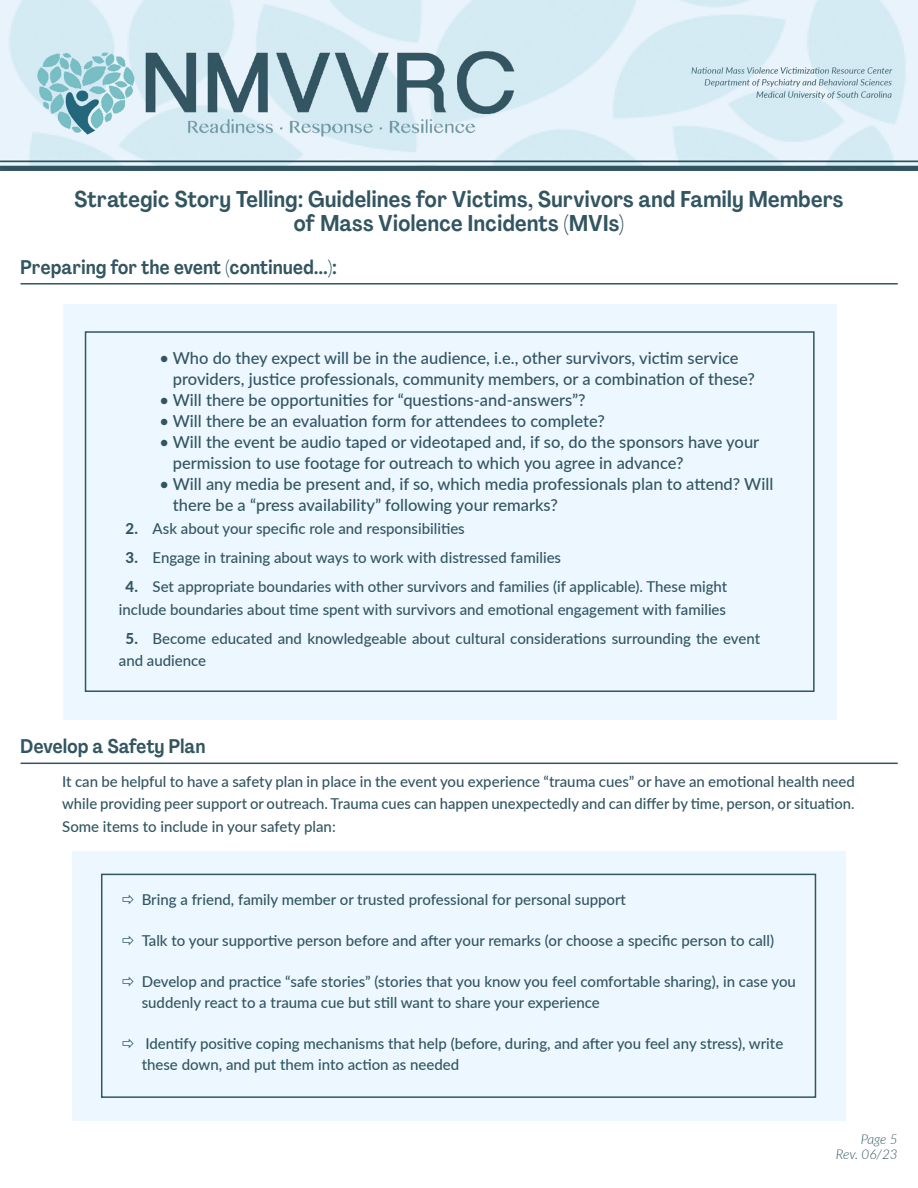
<style>
.page{position:relative;width:918px;height:1188px;background:#fff}
.page>*{position:absolute;margin:0;border:0;box-sizing:border-box;transform-origin:0 0}
.Tip_Sheet_Title{font:700 22.5px/24px "Agrandir Text";letter-spacing:-.01em;color:#325561;text-align:center;scale:.96 1}
.Sections{font:700 19.5px "Agrandir Text";letter-spacing:-.01em;color:#325561;scale:.95 1}
.t1{font:500 16.5px/21px "Lato";color:#325561}
.Tip_Sheet_Body_Copy{font:500 15px/22.5px "Lato";color:#325561}
.Tip_Sheet_Body_Copy-2{font:italic 300 13.5px "Lato";letter-spacing:-.005em;color:#325561}
.s1{font-weight:800}
</style>
<div class="page">
<img style="left:0;top:0;width:918px;height:171px">
<hr style="left:21px;top:283px;width:877px;height:2px;background:#325561">
<div style="left:63px;top:304px;width:773px;height:415px;background:#ecf7ff"></div>
<div style="left:85px;top:331px;width:730px;height:361px;border:2px solid #325561"></div>
<hr style="left:21px;top:763px;width:877px;height:1px;background:#325561">
<div style="left:72px;top:851px;width:774px;height:269px;background:#ecf7ff"></div>
<div style="left:101px;top:874px;width:715px;height:224px;border:2px solid #325561"></div>
<p class="Tip_Sheet_Title" style="left:74px;top:187px;width:803px">Strategic Story Telling: Guidelines for Victims, Survivors and Family Members of Mass Violence Incidents (MVIs)</p>
<p class="Sections" style="left:20px;top:255px;width:335px">Preparing for the event (continued...):</p>
<p class="t1" style="left:173px;top:347px;width:584px;text-indent:-14px">• Who do they expect will be in the audience, i.e., other survivors, victim service providers, justice professionals, community members, or a combination of these?</p>
<p class="t1" style="left:159px;top:389px;width:428px">• Will there be opportunities for “questions-and-answers”?</p>
<p class="t1" style="left:159px;top:410px;width:447px">• Will there be an evaluation form for attendees to complete?</p>
<p class="t1" style="left:173px;top:431px;width:588px;text-indent:-14px">• Will the event be audio taped or videotaped and, if so, do the sponsors have your permission to use footage for outreach to which you agree in advance?</p>
<p class="t1" style="left:173px;top:473px;width:602px;text-indent:-14px">• Will any media be present and, if so, which media professionals plan to attend? Will there be a “press availability” following your remarks?</p>
<p class="Tip_Sheet_Body_Copy" style="left:126px;top:516px;width:341px"><span class="s1">2.</span> Ask about your specific role and responsibilities</p>
<p class="Tip_Sheet_Body_Copy" style="left:126px;top:546px;width:437px"><span class="s1">3.</span> Engage in training about ways to work with distressed families</p>
<p class="Tip_Sheet_Body_Copy" style="left:119px;top:575px;width:610px;text-align:center"><span class="s1">4.</span> Set appropriate boundaries with other survivors and families (if applicable). These might include boundaries about time spent with survivors and emotional engagement with families</p>
<p class="Tip_Sheet_Body_Copy" style="left:119px;top:627px;width:643px;text-indent:7px"><span class="s1">5.</span> Become educated and knowledgeable about cultural considerations surrounding the event and audience</p>
<p class="Sections" style="left:20px;top:734px;width:197px">Develop a Safety Plan</p>
<p class="Tip_Sheet_Body_Copy" style="left:62px;top:770px;width:794px;text-align:justify">It can be helpful to have a safety plan in place in the event you experience “trauma cues” or have an emotional health need while providing peer support or outreach. Trauma cues can happen unexpectedly and can differ by time, person, or situation.<br>Some items to include in your safety plan:</p>
<p class="Tip_Sheet_Body_Copy" style="left:142px;top:887px;width:486px">Bring a friend, family member or trusted professional for personal support</p>
<p class="Tip_Sheet_Body_Copy" style="left:142px;top:929px;width:634px">Talk to your supportive person before and after your remarks (or choose a specific person to call)</p>
<p class="Tip_Sheet_Body_Copy" style="left:142px;top:971px;width:656px;line-height:21px">Develop and practice “safe stories” (stories that you know you feel comfortable sharing), in case you suddenly react to a trauma cue but still want to share your experience</p>
<p class="Tip_Sheet_Body_Copy" style="left:142px;top:1033px;width:643px;line-height:21px">Identify positive coping mechanisms that help (before, during, and after you feel any stress), write these down, and put them into action as needed</p>
<p class="Tip_Sheet_Body_Copy-2" style="left:861px;top:1130px;width:39px">Page 5</p>
<p class="Tip_Sheet_Body_Copy-2" style="left:836px;top:1145px;width:63px">Rev. 06/23</p>
</div>
